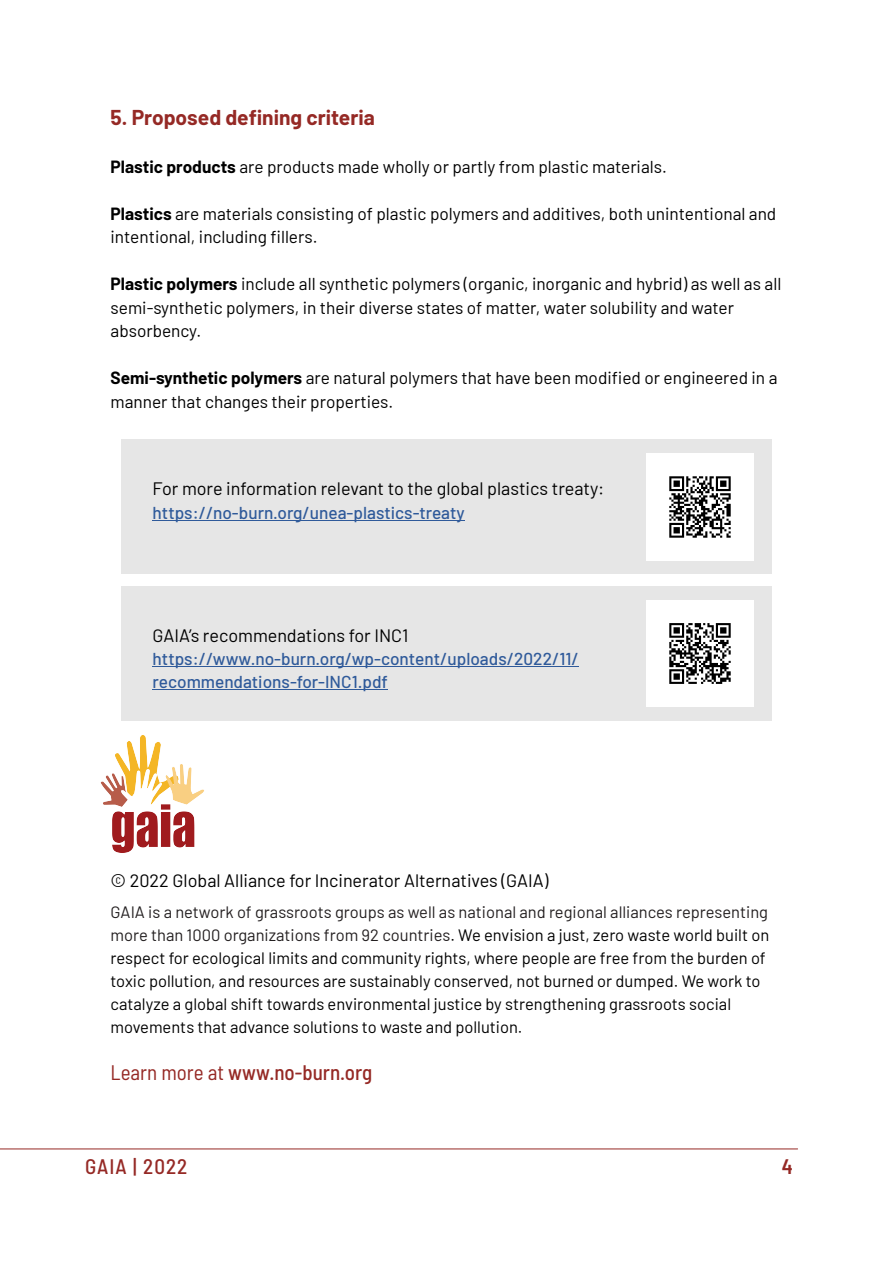
<style>
.page{position:relative;width:893px;height:1263px;background:#fff}
.page>*{position:absolute;margin:0;border:0;box-sizing:border-box;transform-origin:0 0}
.t1{font:700 21px "Barlow";color:#952925}
.t2{font:500 semi-condensed 21px "Barlow";letter-spacing:.005em;color:#952925}
.t3{font:500 semi-condensed 21px "Barlow";letter-spacing:.05em;color:#952925}
.t4{font:600 semi-condensed 21px "Barlow";color:#952925}
.t5{font:18px "Barlow";color:#000}
.t6{font:17.25px/23.2px "Barlow";color:#000}
.t7{font:500 17.25px/23.2px "Barlow";color:#2f5a9a}
.t8{font:16.5px/23.1px "Barlow";color:#000}
.s1{font-weight:700}
.s2{color:#231f20}
.s3{font-weight:400}
</style>
<div class="page">
<hr style="left:0;top:1148px;width:798px;height:1px;background:#952925">
<img style="left:100px;top:720px;width:191px;height:133px">
<div style="left:121px;top:440px;width:651px;height:134px;background:#e6e6e6"></div>
<hr style="left:153px;top:520px;width:312px;height:1px;background:#2f5a9a">
<div style="left:121px;top:586px;width:651px;height:134px;background:#e6e6e6"></div>
<hr style="left:153px;top:666px;width:426px;height:1px;background:#2f5a9a">
<hr style="left:153px;top:689px;width:235px;height:1px;background:#2f5a9a">
<img style="left:647px;top:454px;width:106px;height:106px">
<img style="left:647px;top:600px;width:106px;height:106px">
<p class="t1" style="left:111px;top:104px;width:266px">5. Proposed defining criteria</p>
<p class="t6" style="left:111px;top:154px;width:558px"><span class="s1">Plastic products</span> are products made wholly or partly from plastic materials.</p>
<p class="t6" style="left:111px;top:201px;width:667px"><span class="s1">Plastics</span> are materials consisting of plastic polymers and additives, both unintentional and intentional, including fillers.</p>
<p class="t6" style="left:111px;top:272px;width:672px"><span class="s1">Plastic polymers</span> include all synthetic polymers (organic, inorganic and hybrid) as well as all semi-synthetic polymers, in their diverse states of matter, water solubility and water absorbency.</p>
<p class="t6" style="left:111px;top:366px;width:668px"><span class="s1">Semi-synthetic polymers</span> are natural polymers that have been modified or engineered in a manner that changes their properties.</p>
<p class="t5" style="left:153px;top:477px;width:453px">For more information relevant to the global plastics treaty:</p>
<p class="t7" style="left:153px;top:500px;width:313px">https://no-burn.org/unea-plastics-treaty</p>
<p class="t5" style="left:153px;top:624px;width:257px">GAIA’s recommendations for INC1</p>
<p class="t7" style="left:153px;top:646px;width:428px">https://www.no-burn.org/wp-content/uploads/2022/11/ recommendations-for-INC1.pdf</p>
<p class="t5" style="left:111px;top:869px;width:439px">© 2022 Global Alliance for Incinerator Alternatives (GAIA)</p>
<p class="t8" style="left:111px;top:900px;width:660px"><span class="s2">GAIA is a network of grassroots groups as well as national and regional alliances representing more than 1000 organizations from 92 countries</span>. We envision a just, zero waste world built on respect for ecological limits and community rights, where people are free from the burden of toxic pollution, and resources are sustainably conserved, not burned or dumped. We work to catalyze a global shift towards environmental justice by strengthening grassroots social movements that advance solutions to waste and pollution.</p>
<p class="t2" style="left:111px;top:1059px;width:263px"><span class="s3">Learn more at</span> www.no-burn.org</p>
<p class="t3" style="left:85px;top:1153px;width:104px">GAIA | 2022</p>
<p class="t4" style="left:782px;top:1153px;width:12px">4</p>
</div>
